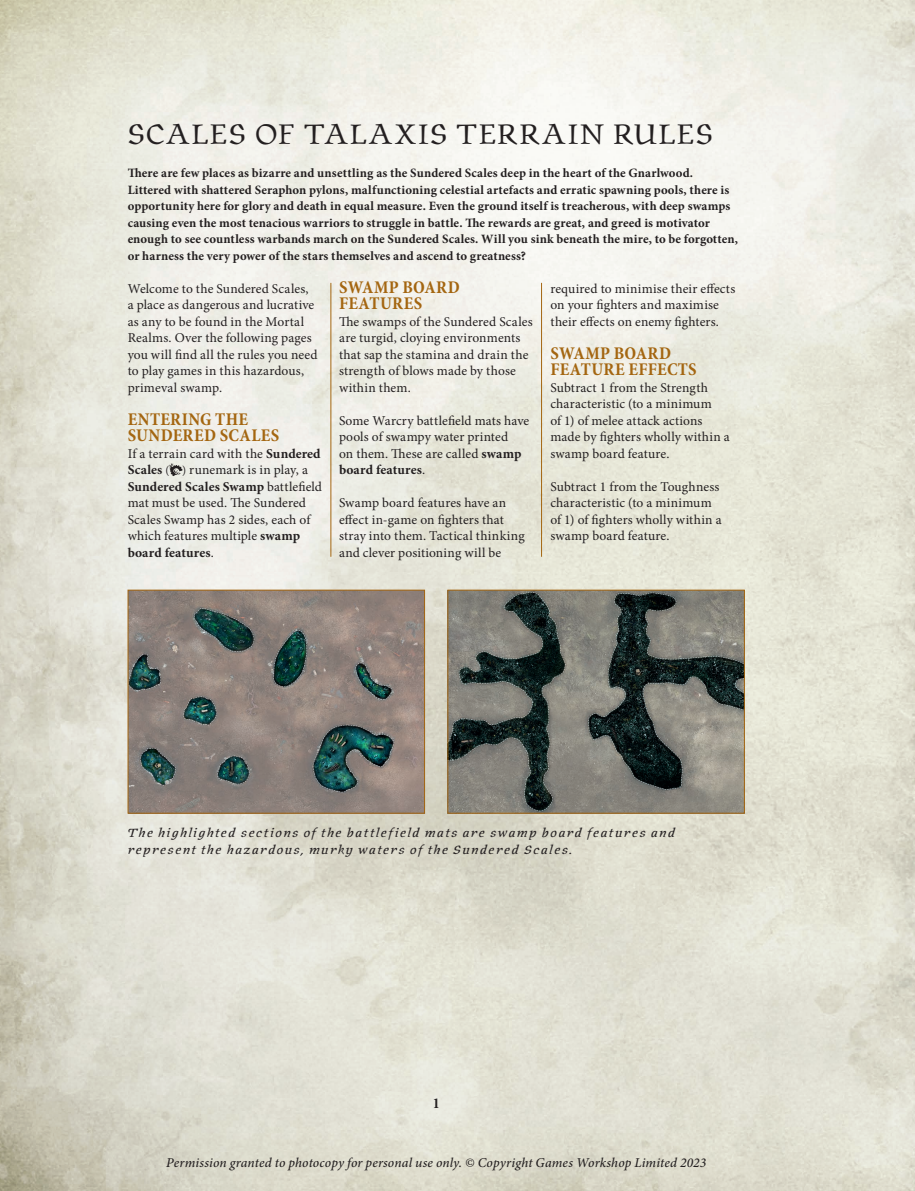
<style>
.page{position:relative;width:915px;height:1191px;background:#fff}
.page>*{position:absolute;margin:0;border:0;box-sizing:border-box;transform-origin:0 0}
.t1{font:300 30px "Oldrichium ITC Std";letter-spacing:.06em;color:#231f20}
.t2{font:700 condensed 18px/16.5px "Minion Pro";letter-spacing:.02em;color:#a46611}
.t3{font:700 condensed 15px "Minion Pro";color:#231f20}
.t4{font:13.5px/16.5px "Minion Pro";letter-spacing:.01em;color:#231f20}
.t5{font:italic 500 13.5px "Minion Pro";letter-spacing:.01em;color:#231f20}
.t6{font:700 12.75px/16.5px "Minion Pro";letter-spacing:.01em;color:#231f20}
.t7{font:italic 12.75px/16.5px "Oldrichium ITC Std";letter-spacing:.11em;color:#231f20}
.s1{font-weight:700}
.s2{font-size:12px}
</style>
<div class="page">
<img style="left:0;top:0;width:914px;height:1191px">
<hr style="left:541px;top:283px;width:1px;height:274px;background:#a46611">
<hr style="left:330px;top:283px;width:1px;height:274px;background:#a46611">
<img style="left:449px;top:592px;width:293px;height:219px">
<div style="left:447px;top:590px;width:297px;height:223px;border:1px solid #a46611"></div>
<img style="left:130px;top:592px;width:293px;height:219px">
<div style="left:128px;top:590px;width:297px;height:223px;border:1px solid #a46611"></div>
<svg style="left:169px;top:463px;width:13px;height:13px"></svg>
<h1 class="t1" style="left:128px;top:117px;width:586px">SCALES OF TALAXIS TERRAIN RULES</h1>
<p class="t6" style="left:128px;top:165px;width:612px">There are few places as bizarre and unsettling as the Sundered Scales deep in the heart of the Gnarlwood.<br>Littered with shattered Seraphon pylons, malfunctioning celestial artefacts and erratic spawning pools, there is opportunity here for glory and death in equal measure. Even the ground itself is treacherous, with deep swamps causing even the most tenacious warriors to struggle in battle. The rewards are great, and greed is motivator enough to see countless warbands march on the Sundered Scales. Will you sink beneath the mire, to be forgotten, or harness the very power of the stars themselves and ascend to greatness?</p>
<p class="t4" style="left:128px;top:280px;width:191px">Welcome to the Sundered Scales, a place as dangerous and lucrative as any to be found in the Mortal<br>Realms. Over the following pages you will find all the rules you need to play games in this hazardous, primeval swamp.</p>
<h2 class="t2" style="left:128px;top:410px;width:153px">ENTERING THE<br>SUNDERED SCALES</h2>
<p class="t4" style="left:128px;top:445px;width:196px">If a terrain card with the <span class="s1">Sundered<br>Scales</span> <span class="s2">( )</span> runemark is in play, a<br><span class="s1">Sundered Scales Swamp</span> battlefield mat must be used. The Sundered<br>Scales Swamp has 2 sides, each of which features multiple <span class="s1">swamp board features</span>.</p>
<h2 class="t2" style="left:339px;top:278px;width:122px">SWAMP BOARD<br>FEATURES</h2>
<p class="t4" style="left:339px;top:313px;width:195px">The swamps of the Sundered Scales are turgid, cloying environments that sap the stamina and drain the strength of blows made by those within them.</p>
<p class="t4" style="left:339px;top:412px;width:192px">Some Warcry battlefield mats have pools of swampy water printed<br>on them. These are called <span class="s1">swamp board features</span>.</p>
<p class="t4" style="left:339px;top:495px;width:187px">Swamp board features have an effect in-game on fighters that stray into them. Tactical thinking and clever positioning will be</p>
<p class="t4" style="left:550px;top:280px;width:186px">required to minimise their effects on your fighters and maximise their effects on enemy fighters.</p>
<h2 class="t2" style="left:550px;top:344px;width:148px">SWAMP BOARD<br>FEATURE EFFECTS</h2>
<p class="t4" style="left:550px;top:379px;width:181px">Subtract 1 from the Strength characteristic (to a minimum<br>of 1) of melee attack actions made by fighters wholly within a swamp board feature.</p>
<p class="t4" style="left:550px;top:478px;width:173px">Subtract 1 from the Toughness characteristic (to a minimum of 1) of fighters wholly within a swamp board feature.</p>
<p class="t7" style="left:128px;top:824px;width:548px">The highlighted sections of the battlefield mats are swamp board features and represent the hazardous, murky waters of the Sundered Scales.</p>
<p class="t3" style="left:432px;top:1093px;width:8px">1</p>
<p class="t5" style="left:166px;top:1153px;width:541px">Permission granted to photocopy for personal use only. © Copyright Games Workshop Limited 2023</p>
</div>
